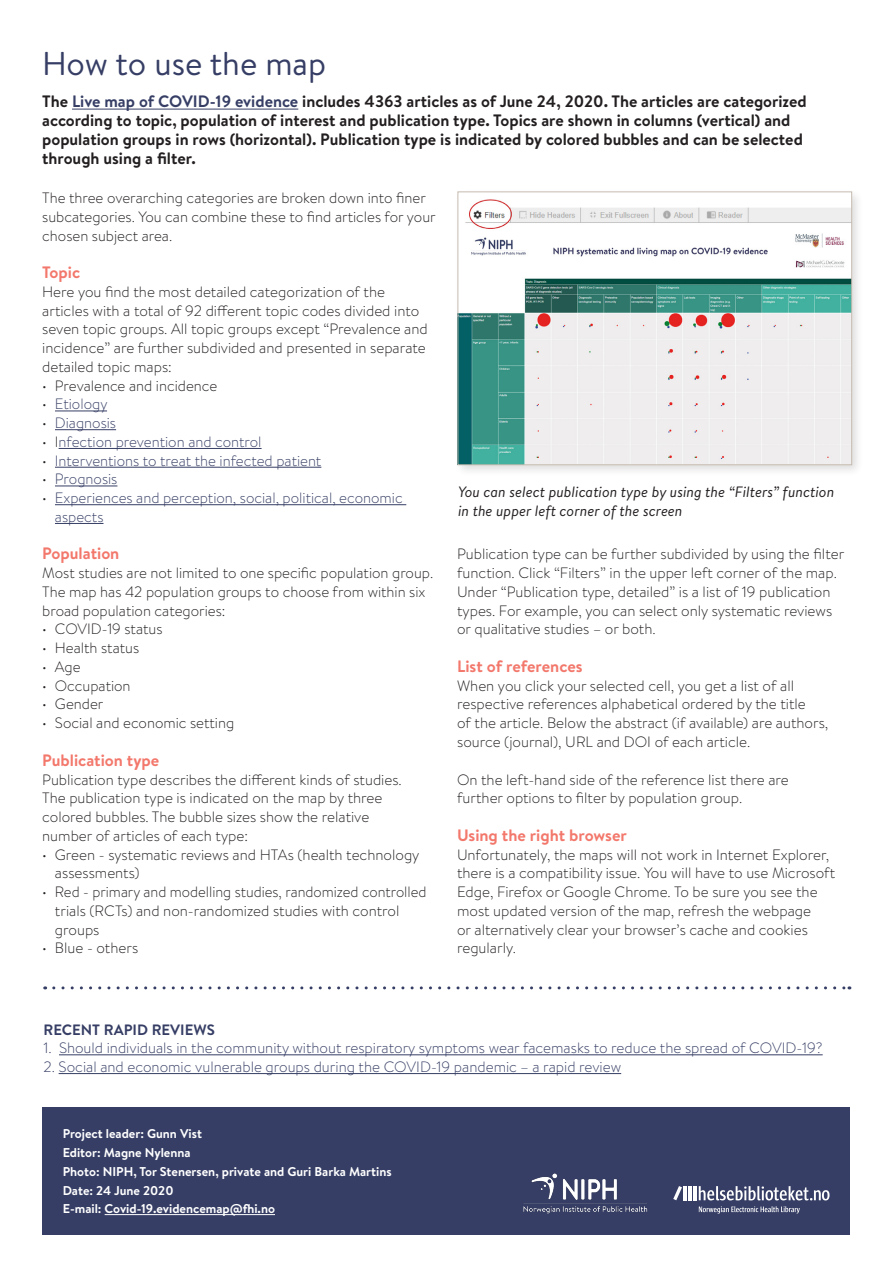
<style>
.page{position:relative;width:893px;height:1263px;background:#fff}
.page>*{position:absolute;margin:0;border:0;box-sizing:border-box;transform-origin:0 0}
.FHI_Overskrift{font:33px "Brandon Text";color:#363e65}
.FHI_ingress_uten_lin{font:700 16.5px/18.8px "Brandon Text";color:#231f20}
.FHI_mellomtittel{font:700 16.5px "Brandon Text";color:#f3786c}
.FHI_brødtekst_til_li{font:300 15px/18.8px "Brandon Text";color:#231f20}
.FHI_mellomtittel-2{font:300 15px/18.8px "Brandon Text";color:#231f20}
.FHI_brød_uten_linje{font:300 15px/18.8px "Brandon Text";color:#363e65}
.FHI_brødtekst_uten_i{font:italic 15px/18.8px "Brandon Text";color:#231f20}
.FHI_brødtekst_uten_i-2{font:700 15px "Brandon Text";color:#363e65}
.t1{font:700 12.75px "Brandon Text";color:#fff}
.s1{color:#363e65}
.s2{color:#231f20}
</style>
<div class="page">
<hr style="left:72px;top:109px;width:226px;height:1px;background:#363e65">
<hr style="left:55px;top:411px;width:52px;height:1px;background:#363e65">
<hr style="left:55px;top:429px;width:61px;height:1px;background:#363e65">
<hr style="left:59px;top:448px;width:203px;height:1px;background:#363e65">
<hr style="left:55px;top:467px;width:266px;height:1px;background:#363e65">
<hr style="left:55px;top:486px;width:62px;height:1px;background:#363e65">
<hr style="left:55px;top:504px;width:351px;height:1px;background:#363e65">
<hr style="left:55px;top:523px;width:48px;height:1px;background:#363e65">
<div style="left:454px;top:188px;width:410px;height:289px;background:#231f20;opacity:.15"></div>
<img style="left:460px;top:194px;width:390px;height:269px">
<div style="left:458px;top:192px;width:394px;height:273px;border:1px solid #c5bbaf"></div>
<div style="left:43px;top:1107px;width:807px;height:128px;background:#363e65"></div>
<hr style="left:105px;top:1214px;width:170px;height:1px;background:#fff">
<img style="left:523px;top:1173px;width:125px;height:41px">
<svg style="left:699px;top:1186px;width:130px;height:14px"></svg>
<svg style="left:673px;top:1186px;width:9px;height:14px"></svg>
<hr style="left:683px;top:1186px;width:4px;height:14px;background:#fff">
<hr style="left:694px;top:1186px;width:3px;height:14px;background:#fff">
<hr style="left:688px;top:1186px;width:4px;height:14px;background:#fff">
<svg style="left:699px;top:1206px;width:101px;height:7px"></svg>
<hr style="left:59px;top:1054px;width:764px;height:1px;background:#363e65">
<hr style="left:59px;top:1073px;width:562px;height:1px;background:#363e65">
<svg style="left:54px;top:986px;width:796px;height:3px"></svg>
<p class="FHI_Overskrift" style="left:42px;top:41px;width:285px">How to use the map</p>
<p class="FHI_ingress_uten_lin" style="left:42px;top:92px;width:766px">The <span class="s1">Live map of COVID-19 evidence</span> includes 4363 articles as of June 24, 2020. The articles are categorized according to topic, population of interest and publication type. Topics are shown in columns (vertical) and population groups in rows (horizontal). Publication type is indicated by colored bubbles and can be selected through using a filter.</p>
<p class="FHI_brødtekst_til_li" style="left:42px;top:188px;width:395px">The three overarching categories are broken down into finer subcategories. You can combine these to find articles for your chosen subject area.</p>
<p class="FHI_mellomtittel" style="left:42px;top:261px;width:39px">Topic</p>
<p class="FHI_mellomtittel-2" style="left:42px;top:282px;width:387px">Here you find the most detailed categorization of the articles with a total of 92 different topic codes divided into seven topic groups. All topic groups except “Prevalence and incidence” are further subdivided and presented in separate detailed topic maps:</p>
<p class="FHI_brødtekst_til_li" style="left:42px;top:376px;width:177px">• Prevalence and incidence</p>
<p class="FHI_brød_uten_linje" style="left:42px;top:394px;width:67px"><span class="s2">•</span> Etiology</p>
<p class="FHI_brød_uten_linje" style="left:42px;top:413px;width:75px"><span class="s2">•</span> Diagnosis</p>
<p class="FHI_brød_uten_linje" style="left:42px;top:432px;width:221px"><span class="s2">• I</span>nfection prevention and control</p>
<p class="FHI_brød_uten_linje" style="left:42px;top:451px;width:281px"><span class="s2">•</span> Interventions to treat the infected patient</p>
<p class="FHI_brød_uten_linje" style="left:42px;top:469px;width:77px"><span class="s2">•</span> Prognosis</p>
<p class="FHI_brød_uten_linje" style="left:55px;top:488px;width:349px;text-indent:-13px"><span class="s2">•</span> Experiences and perception, social, political, economic aspects</p>
<p class="FHI_mellomtittel" style="left:42px;top:542px;width:79px">Population</p>
<p class="FHI_mellomtittel-2" style="left:42px;top:563px;width:393px">Most studies are not limited to one specific population group.<br>The map has 42 population groups to choose from within six broad population categories:</p>
<p class="FHI_brødtekst_til_li" style="left:42px;top:619px;width:122px">• COVID-19 status</p>
<p class="FHI_brødtekst_til_li" style="left:42px;top:638px;width:98px">• Health status</p>
<p class="FHI_brødtekst_til_li" style="left:42px;top:657px;width:40px">• Age</p>
<p class="FHI_brødtekst_til_li" style="left:42px;top:676px;width:90px">• Occupation</p>
<p class="FHI_brødtekst_til_li" style="left:42px;top:694px;width:63px">• Gender</p>
<p class="FHI_brødtekst_til_li" style="left:42px;top:713px;width:194px">• Social and economic setting</p>
<p class="FHI_mellomtittel" style="left:42px;top:748px;width:119px">Publication type</p>
<p class="FHI_brødtekst_til_li" style="left:42px;top:769px;width:361px">Publication type describes the different kinds of studies.<br>The publication type is indicated on the map by three colored bubbles. The bubble sizes show the relative number of articles of each type:</p>
<p class="FHI_brødtekst_til_li" style="left:55px;top:844px;width:366px;text-indent:-13px">• Green - systematic reviews and HTAs (health technology assessments)</p>
<p class="FHI_brødtekst_til_li" style="left:55px;top:882px;width:373px;text-indent:-13px">• Red - primary and modelling studies, randomized controlled trials (RCTs) and non-randomized studies with control groups</p>
<p class="FHI_brødtekst_til_li" style="left:42px;top:938px;width:98px">• Blue - others</p>
<p class="FHI_brødtekst_uten_i" style="left:458px;top:482px;width:378px">You can select publication type by using the “Filters” function in the upper left corner of the screen</p>
<p class="FHI_brødtekst_til_li" style="left:457px;top:544px;width:389px">Publication type can be further subdivided by using the filter function. Click “Filters” in the upper left corner of the map.<br>Under “Publication type, detailed” is a list of 19 publication types. For example, you can select only systematic reviews or qualitative studies – or both.</p>
<p class="FHI_mellomtittel" style="left:457px;top:655px;width:127px">List of references</p>
<p class="FHI_brødtekst_til_li" style="left:457px;top:676px;width:373px">When you click your selected cell, you get a list of all respective references alphabetical ordered by the title<br>of the article. Below the abstract (if available) are authors, source (journal), URL and DOI of each article.</p>
<p class="FHI_brødtekst_til_li" style="left:457px;top:769px;width:333px">On the left-hand side of the reference list there are further options to filter by population group.</p>
<p class="FHI_mellomtittel" style="left:457px;top:823px;width:171px">Using the right browser</p>
<p class="FHI_brødtekst_til_li" style="left:457px;top:844px;width:379px">Unfortunately, the maps will not work in Internet Explorer, there is a compatibility issue. You will have to use Microsoft Edge, Firefox or Google Chrome. To be sure you see the most updated version of the map, refresh the webpage<br>or alternatively clear your browser’s cache and cookies regularly.</p>
<p class="FHI_brødtekst_uten_i-2" style="left:44px;top:1019px;width:173px">RECENT RAPID REVIEWS</p>
<p class="FHI_brød_uten_linje" style="left:44px;top:1038px;width:781px">1. Should individuals in the community without respiratory symptoms wear facemasks to reduce the spread of COVID-19?</p>
<p class="FHI_brød_uten_linje" style="left:44px;top:1057px;width:579px">2. Social and economic vulnerable groups during the COVID-19 pandemic – a rapid review</p>
<p class="t1" style="left:63px;top:1125px;width:141px">Project leader: Gunn Vist</p>
<p class="t1" style="left:63px;top:1144px;width:130px">Editor: Magne Nylenna</p>
<p class="t1" style="left:63px;top:1162px;width:330px">Photo: NIPH, Tor Stenersen, private and Guri Barka Martins</p>
<p class="t1" style="left:63px;top:1181px;width:112px">Date: 24 June 2020</p>
<p class="t1" style="left:63px;top:1200px;width:214px">E-mail: Covid-19.evidencemap@fhi.no</p>
</div>
